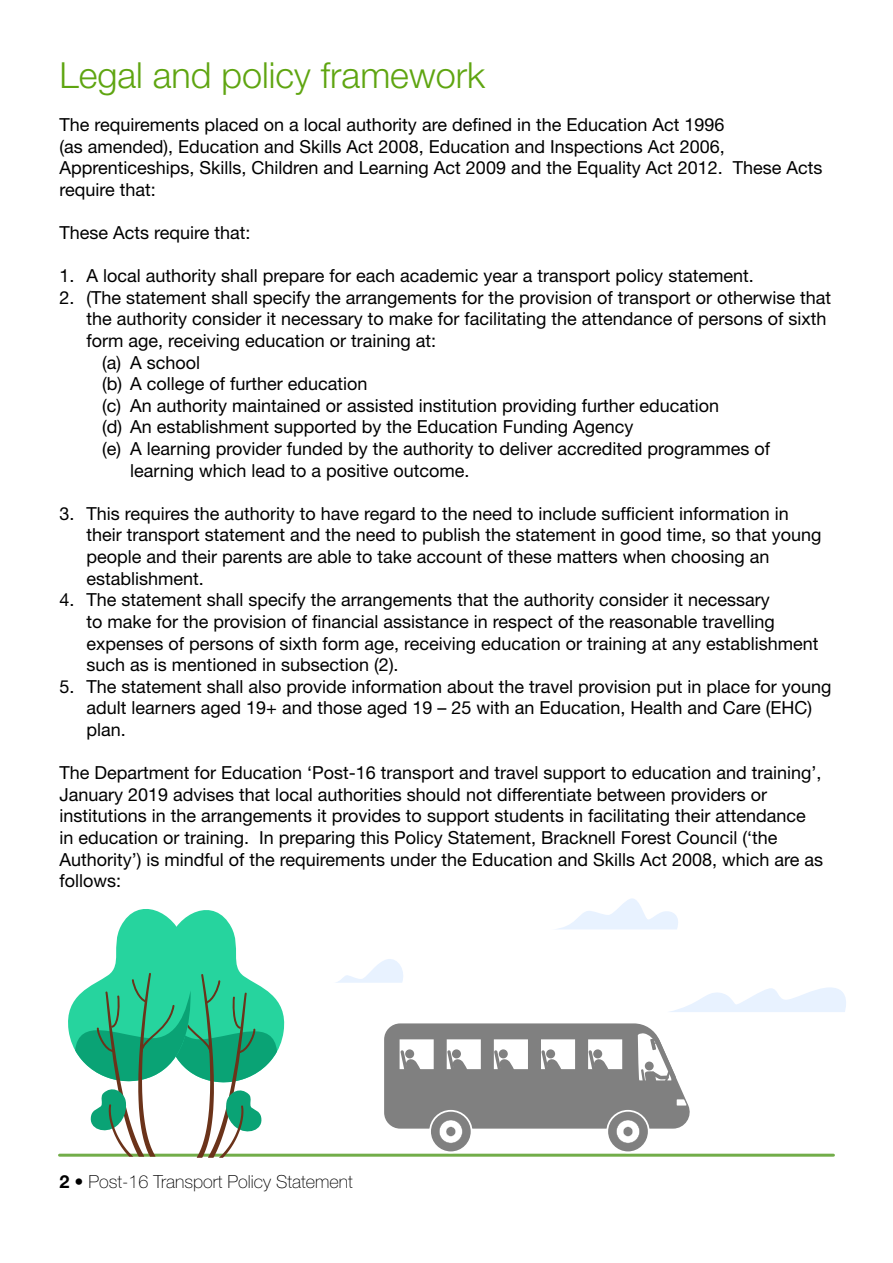
<style>
.page{position:relative;width:893px;height:1263px;background:#fff}
.page>*{position:absolute;margin:0;border:0;box-sizing:border-box;transform-origin:0 0}
.t1{font:300 36px "Helvetica Neue";color:#5fa511}
.t2{font:18px/21.6px "Helvetica Neue";color:#000}
.t3{font:100 18px "Helvetica Neue";color:#000}
.s1{font-weight:700}
</style>
<div class="page">
<hr style="left:60px;top:1154px;width:773px;height:3px;background:#72ad49">
<svg style="left:64px;top:909px;width:225px;height:249px"></svg>
<svg style="left:384px;top:1023px;width:306px;height:129px"></svg>
<svg style="left:670px;top:987px;width:176px;height:25px"></svg>
<svg style="left:558px;top:898px;width:120px;height:31px"></svg>
<svg style="left:336px;top:959px;width:67px;height:24px"></svg>
<h1 class="t1" style="left:60px;top:53px;width:427px">Legal and policy framework</h1>
<p class="t2" style="left:60px;top:114px;width:764px">The requirements placed on a local authority are defined in the Education Act 1996<br>(as amended), Education and Skills Act 2008, Education and Inspections Act 2006, Apprenticeships, Skills, Children and Learning Act 2009 and the Equality Act 2012. These Acts require that:</p>
<p class="t2" style="left:60px;top:222px;width:193px">These Acts require that:</p>
<p class="t2" style="left:60px;top:265px;width:696px">1. A local authority shall prepare for each academic year a transport policy statement.</p>
<p class="t2" style="left:87px;top:286px;width:746px;text-indent:-27px">2. (The statement shall specify the arrangements for the provision of transport or otherwise that the authority consider it necessary to make for facilitating the attendance of persons of sixth form age, receiving education or training at:</p>
<p class="t2" style="left:102px;top:351px;width:99px">(a) A school</p>
<p class="t2" style="left:102px;top:373px;width:267px">(b) A college of further education</p>
<p class="t2" style="left:102px;top:394px;width:619px">(c) An authority maintained or assisted institution providing further education</p>
<p class="t2" style="left:102px;top:416px;width:533px">(d) An establishment supported by the Education Funding Agency</p>
<p class="t2" style="left:130px;top:438px;width:642px;text-indent:-28px">(e) A learning provider funded by the authority to deliver accredited programmes of learning which lead to a positive outcome.</p>
<p class="t2" style="left:87px;top:502px;width:736px;text-indent:-27px">3. This requires the authority to have regard to the need to include sufficient information in their transport statement and the need to publish the statement in good time, so that young people and their parents are able to take account of these matters when choosing an establishment.</p>
<p class="t2" style="left:87px;top:589px;width:733px;text-indent:-27px">4. The statement shall specify the arrangements that the authority consider it necessary<br>to make for the provision of financial assistance in respect of the reasonable travelling expenses of persons of sixth form age, receiving education or training at any establishment such as is mentioned in subsection (2).</p>
<p class="t2" style="left:87px;top:675px;width:746px;text-indent:-27px">5. The statement shall also provide information about the travel provision put in place for young adult learners aged 19+ and those aged 19 – 25 with an Education, Health and Care (EHC) plan.</p>
<p class="t2" style="left:60px;top:762px;width:765px">The Department for Education ‘Post-16 transport and travel support to education and training’, January 2019 advises that local authorities should not differentiate between providers or institutions in the arrangements it provides to support students in facilitating their attendance in education or training. In preparing this Policy Statement, Bracknell Forest Council (‘the Authority’) is mindful of the requirements under the Education and Skills Act 2008, which are as follows:</p>
<p class="t3" style="left:60px;top:1171px;width:295px"><span class="s1">2 •</span> Post-16 Transport Policy Statement</p>
</div>
